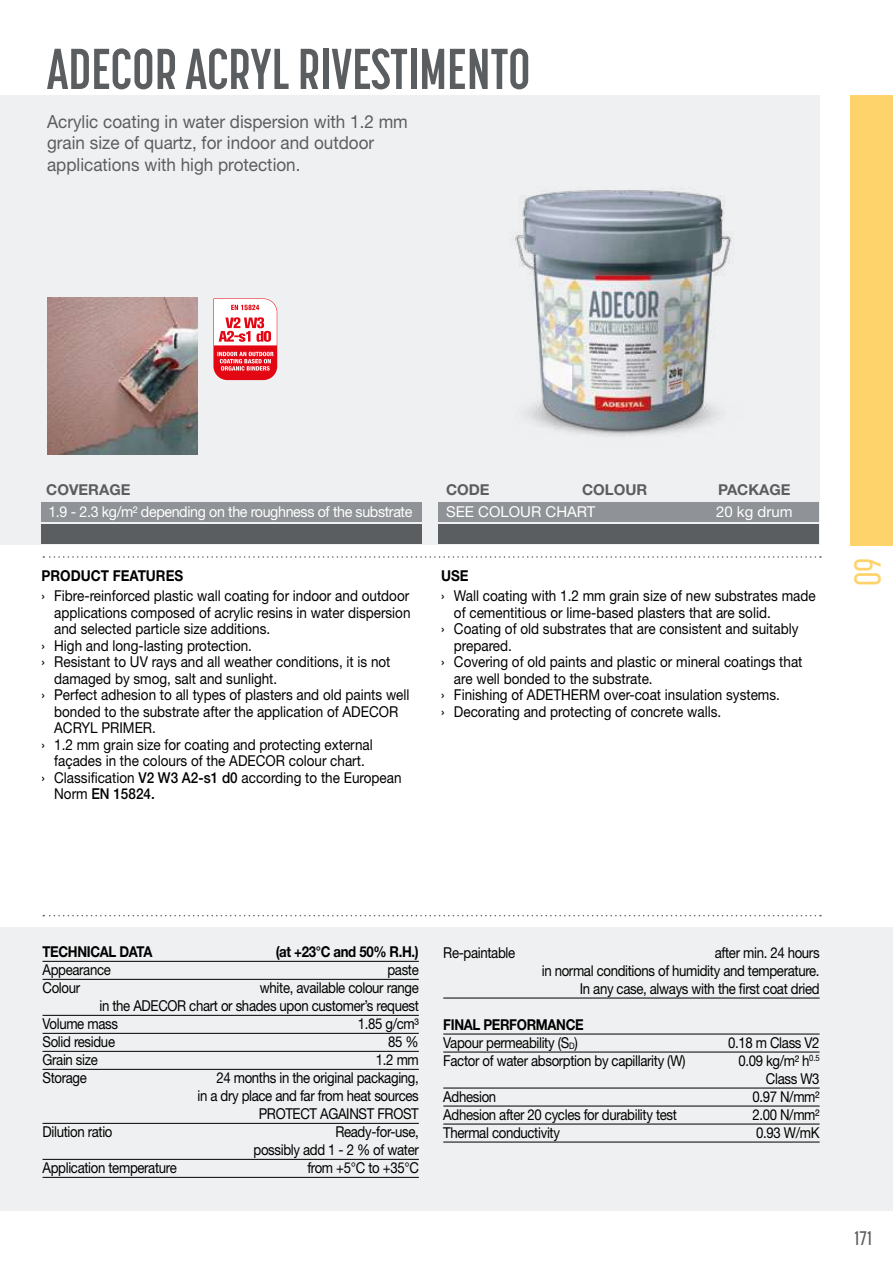
<style>
.page{position:relative;width:893px;height:1263px;background:#fff}
.page>*{position:absolute;margin:0;border:0;box-sizing:border-box;transform-origin:0 0}
.t1{font:700 57px "Korolev Compressed";color:#5b5e61}
.t2{font:500 37.5px "Korolev Compressed";color:#fed36b}
.t3{font:500 19.5px "Korolev Condensed";color:#5b5e61}
.t4{font:18px/21.6px "Helvetica Neue LT Std";color:#5b5e61;scale:.95 1}
.t5{font:15px "Helvetica Neue LT Std";color:#000;scale:.9 1}
.t6{font:15px/18px "Helvetica Neue LT Std";letter-spacing:-.025em;color:#000;text-align:right;scale:.88 1}
.t7{font:15px "Helvetica Neue LT Std";color:#000;scale:.88 1}
.t8{font:15px "Helvetica Neue LT Std";letter-spacing:-.025em;color:#fff;scale:.95 1}
.t9{font:700 15px "Helvetica Neue LT Std";letter-spacing:-.025em;color:#000;scale:.88 1}
.t10{font:700 15px "Helvetica Neue LT Std";color:#5b5e61}
.t11{font:700 15px "Helvetica Neue LT Std";color:#000;scale:.9 1}
.t12{font:15px "Helvetica Neue LT Std";color:#fff}
.t13{font:500 15px "Helvetica Neue LT Std";color:#000;scale:.9 1}
.t14{font:15px "Helvetica Neue LT Std";letter-spacing:-.025em;color:#fff}
.t15{font:700 15px "Helvetica Neue LT Std";letter-spacing:-.025em;color:#000;scale:.9 1}
.s1{font-weight:500}
.s2{font-weight:400}
.s3{font-weight:700}
</style>
<div class="page">
<div style="left:850px;top:95px;width:43px;height:451px;background:#fed36b"></div>
<div style="left:0;top:95px;width:820px;height:449px;background:#eff0f1"></div>
<svg style="left:43px;top:556px;width:778px;height:2px"></svg>
<div style="left:0;top:927px;width:893px;height:284px;background:#eff0f1"></div>
<svg style="left:43px;top:915px;width:778px;height:1px"></svg>
<img style="left:47px;top:298px;width:151px;height:156px">
<div style="left:41px;top:502px;width:381px;height:20px;background:#8f9296"></div>
<div style="left:41px;top:524px;width:381px;height:20px;background:#5b5e61"></div>
<div style="left:438px;top:502px;width:381px;height:20px;background:#8f9296"></div>
<div style="left:438px;top:524px;width:381px;height:20px;background:#5b5e61"></div>
<img style="left:515px;top:188px;width:217px;height:248px">
<svg style="left:213px;top:298px;width:64px;height:82px"></svg>
<hr style="left:43px;top:961px;width:376px;height:1px;background:#000">
<hr style="left:43px;top:979px;width:376px;height:1px;background:#000">
<hr style="left:43px;top:1015px;width:376px;height:1px;background:#000">
<hr style="left:43px;top:1033px;width:376px;height:1px;background:#000">
<hr style="left:43px;top:1051px;width:376px;height:1px;background:#000">
<hr style="left:43px;top:1069px;width:376px;height:1px;background:#000">
<hr style="left:43px;top:1123px;width:376px;height:1px;background:#000">
<hr style="left:43px;top:1159px;width:376px;height:1px;background:#000">
<hr style="left:43px;top:1177px;width:376px;height:1px;background:#000">
<hr style="left:443px;top:998px;width:377px;height:1px;background:#000">
<hr style="left:443px;top:1034px;width:377px;height:1px;background:#000">
<hr style="left:443px;top:1052px;width:377px;height:1px;background:#000">
<hr style="left:443px;top:1088px;width:377px;height:1px;background:#000">
<hr style="left:443px;top:1106px;width:377px;height:1px;background:#000">
<hr style="left:443px;top:1124px;width:377px;height:1px;background:#000">
<hr style="left:443px;top:1142px;width:377px;height:1px;background:#000">
<h1 class="t1" style="left:47px;top:37px;width:485px">ADECOR ACRYL RIVESTIMENTO</h1>
<p class="t4" style="left:47px;top:110px;width:381px">Acrylic coating in water dispersion with 1.2 mm grain size of quartz, for indoor and outdoor applications with high protection.</p>
<p class="t10" style="left:46px;top:480px;width:86px">COVERAGE</p>
<p class="t10" style="left:446px;top:480px;width:45px">CODE</p>
<p class="t10" style="left:582px;top:480px;width:67px">COLOUR</p>
<p class="t10" style="left:718px;top:480px;width:74px">PACKAGE</p>
<p class="t8" style="left:48px;top:503px;width:385px">1.9 - 2.3 kg/m² depending on the roughness of the substrate</p>
<p class="t12" style="left:446px;top:503px;width:151px">SEE COLOUR CHART</p>
<p class="t14" style="left:716px;top:503px;width:78px">20 kg drum</p>
<p class="t11" style="left:41px;top:566px;width:159px">PRODUCT FEATURES</p>
<p class="t5" style="left:41px;top:587px;width:410px">› Fibre-reinforced plastic wall coating for indoor and outdoor</p>
<p class="t5" style="left:54px;top:603px;width:397px">applications composed of acrylic resins in water dispersion</p>
<p class="t5" style="left:54px;top:620px;width:242px">and selected particle size additions.</p>
<p class="t5" style="left:41px;top:636px;width:235px">› High and long-lasting protection.</p>
<p class="t5" style="left:41px;top:653px;width:389px">› Resistant to UV rays and all weather conditions, it is not</p>
<p class="t5" style="left:54px;top:669px;width:249px">damaged by smog, salt and sunlight.</p>
<p class="t5" style="left:41px;top:686px;width:410px">› Perfect adhesion to all types of plasters and old paints well</p>
<p class="t5" style="left:54px;top:702px;width:384px">bonded to the substrate after the application of ADECOR</p>
<p class="t5" style="left:54px;top:719px;width:115px">ACRYL PRIMER.</p>
<p class="t5" style="left:41px;top:735px;width:370px">› 1.2 mm grain size for coating and protecting external</p>
<p class="t5" style="left:54px;top:752px;width:347px">façades in the colours of the ADECOR colour chart.</p>
<p class="t5" style="left:41px;top:768px;width:402px">› Classification <span class="s1">V2 W3 A2-s1 d0</span> according to the European</p>
<p class="t13" style="left:54px;top:785px;width:113px"><span class="s2">Norm</span> EN 15824.</p>
<p class="t15" style="left:441px;top:566px;width:32px">USE</p>
<p class="t5" style="left:441px;top:587px;width:418px">› Wall coating with 1.2 mm grain size of new substrates made</p>
<p class="t5" style="left:454px;top:603px;width:354px">of cementitious or lime-based plasters that are solid.</p>
<p class="t5" style="left:441px;top:620px;width:399px">› Coating of old substrates that are consistent and suitably</p>
<p class="t5" style="left:454px;top:636px;width:66px">prepared.</p>
<p class="t5" style="left:441px;top:653px;width:403px">› Covering of old paints and plastic or mineral coatings that</p>
<p class="t5" style="left:454px;top:669px;width:222px">are well bonded to the substrate.</p>
<p class="t5" style="left:441px;top:686px;width:378px">› Finishing of ADETHERM over-coat insulation systems.</p>
<p class="t5" style="left:441px;top:702px;width:313px">› Decorating and protecting of concrete walls.</p>
<h2 class="t2" style="left:847px;top:586px;width:30px;rotate:-90deg">09</h2>
<p class="t9" style="left:43px;top:942px;width:126px">TECHNICAL DATA</p>
<p class="t9" style="left:276px;top:942px;width:164px">(at +23°C and 50% R.H.)</p>
<p class="t6" style="left:43px;top:960px;width:79px">Appearance</p>
<p class="t7" style="left:387px;top:960px;width:37px">paste</p>
<p class="t7" style="left:43px;top:978px;width:44px">Colour</p>
<p class="t6" style="left:260px;top:978px;width:182px">white, available colour range</p>
<p class="t6" style="left:100px;top:996px;width:364px">in the ADECOR chart or shades upon customer’s request</p>
<p class="t6" style="left:43px;top:1014px;width:87px">Volume mass</p>
<p class="t7" style="left:358px;top:1014px;width:71px">1.85 g/cm³</p>
<p class="t6" style="left:43px;top:1032px;width:84px">Solid residue</p>
<p class="t7" style="left:388px;top:1032px;width:36px">85 %</p>
<p class="t6" style="left:43px;top:1050px;width:64px">Grain size</p>
<p class="t7" style="left:376px;top:1050px;width:50px">1.2 mm</p>
<p class="t6" style="left:43px;top:1068px;width:52px">Storage</p>
<p class="t6" style="left:197px;top:1068px;width:253px">24 months in the original packaging,<br>in a dry place and far from heat sources<br>PROTECT AGAINST FROST</p>
<p class="t6" style="left:43px;top:1122px;width:81px">Dilution ratio</p>
<p class="t6" style="left:254px;top:1122px;width:189px">Ready-for-use,<br>possibly add 1 - 2 % of water</p>
<p class="t6" style="left:43px;top:1158px;width:154px">Application temperature</p>
<p class="t7" style="left:307px;top:1158px;width:128px">from +5°C to +35°C</p>
<p class="t6" style="left:443px;top:943px;width:83px">Re-paintable</p>
<p class="t6" style="left:542px;top:943px;width:317px">after min. 24 hours<br>in normal conditions of humidity and temperature.<br>In any case, always with the first coat dried</p>
<p class="t6" style="left:443px;top:1015px;width:161px;text-align:left"><span class="s3">FINAL PERFORMANCE<br></span>Vapour permeability (S<sub>D</sub>)</p>
<p class="t6" style="left:728px;top:1033px;width:105px">0.18 m Class V2</p>
<p class="t6" style="left:443px;top:1051px;width:277px">Factor of water absorption by capillarity (W)</p>
<p class="t6" style="left:738px;top:1051px;width:94px">0.09 kg/m² h<sup>0.5<br></sup>Class W3</p>
<p class="t6" style="left:443px;top:1087px;width:62px">Adhesion</p>
<p class="t7" style="left:752px;top:1087px;width:78px">0.97 N/mm²</p>
<p class="t6" style="left:443px;top:1105px;width:267px">Adhesion after 20 cycles for durability test</p>
<p class="t7" style="left:752px;top:1105px;width:78px">2.00 N/mm²</p>
<p class="t6" style="left:443px;top:1123px;width:134px">Thermal conductivity</p>
<p class="t7" style="left:756px;top:1123px;width:74px">0.93 W/mK</p>
<h3 class="t3" style="left:854px;top:1226px;width:19px">171</h3>
</div>
